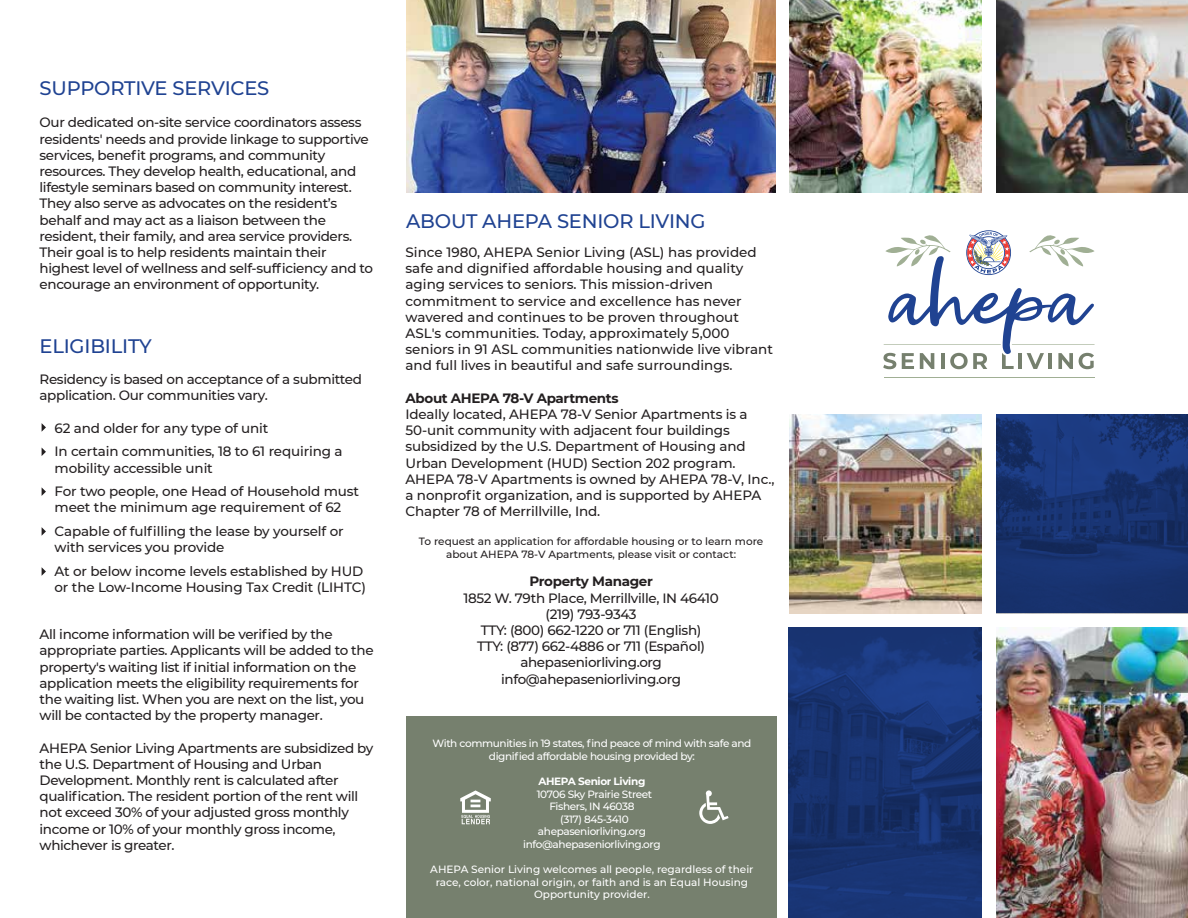
<style>
.page{position:relative;width:1188px;height:918px;background:#fff}
.page>*{position:absolute;margin:0;border:0;box-sizing:border-box;transform-origin:0 0}
.t1{font:500 19.5px "Montserrat";letter-spacing:-.01em;color:#204392}
.t2{font:500 13.5px/16.2px "Montserrat";letter-spacing:-.025em;color:#231f20}
.t3{font:500 13.5px/16.2px "Montserrat";color:#231f20}
.t4{font:700 13.5px "Montserrat";letter-spacing:-.025em;color:#231f20}
.t5{font:500 10.5px/12.6px "Montserrat";letter-spacing:-.035em;color:#fff;text-align:center}
.t6{font:500 10.5px/12.6px "Montserrat";color:#fff;text-align:center}
.t7{font:500 10.5px/12.6px "Montserrat";color:#231f20;text-align:center}
.t8{font:700 10.5px "Montserrat";letter-spacing:-.035em;color:#fff}
</style>
<div class="page">
<img style="left:406px;top:0;width:369px;height:192px">
<div style="left:406px;top:717px;width:371px;height:201px;background:#76806e"></div>
<svg style="left:42px;top:423px;width:4px;height:9px"></svg>
<svg style="left:42px;top:448px;width:4px;height:8px"></svg>
<svg style="left:42px;top:488px;width:4px;height:8px"></svg>
<svg style="left:42px;top:527px;width:4px;height:9px"></svg>
<svg style="left:42px;top:567px;width:4px;height:9px"></svg>
<img style="left:788px;top:627px;width:194px;height:291px">
<img style="left:997px;top:415px;width:191px;height:198px">
<hr style="left:884px;top:377px;width:211px;height:1px;background:#a0af94">
<svg style="left:883px;top:230px;width:212px;height:139px"></svg>
<img style="left:789px;top:0;width:193px;height:192px">
<img style="left:789px;top:415px;width:193px;height:198px">
<img style="left:997px;top:0;width:191px;height:192px">
<img style="left:997px;top:627px;width:191px;height:291px">
<svg style="left:699px;top:790px;width:30px;height:34px"></svg>
<svg style="left:460px;top:790px;width:31px;height:34px"></svg>
<h1 class="t1" style="left:40px;top:75px;width:231px">SUPPORTIVE SERVICES</h1>
<p class="t2" style="left:40px;top:114px;width:335px">Our dedicated on-site service coordinators assess residents' needs and provide linkage to supportive services, benefit programs, and community resources. They develop health, educational, and lifestyle seminars based on community interest.<br>They also serve as advocates on the resident’s behalf and may act as a liaison between the resident, their family, and area service providers.<br>Their goal is to help residents maintain their highest level of wellness and self-sufficiency and to encourage an environment of opportunity.</p>
<h1 class="t1" style="left:40px;top:332px;width:114px">ELIGIBILITY</h1>
<p class="t2" style="left:40px;top:370px;width:324px">Residency is based on acceptance of a submitted application. Our communities vary.</p>
<p class="t2" style="left:55px;top:415px;width:289px;line-height:23.7px">62 and older for any type of unit<br>In certain communities, 18 to 61 requiring a</p>
<p class="t2" style="left:55px;top:455px;width:306px;line-height:23.7px">mobility accessible unit<br>For two people, one Head of Household must</p>
<p class="t2" style="left:55px;top:495px;width:291px;line-height:23.7px">meet the minimum age requirement of 62<br>Capable of fulfilling the lease by yourself or</p>
<p class="t2" style="left:55px;top:535px;width:310px;line-height:23.7px">with services you provide<br>At or below income levels established by HUD</p>
<p class="t2" style="left:55px;top:579px;width:313px">or the Low-Income Housing Tax Credit (LIHTC)</p>
<p class="t2" style="left:40px;top:626px;width:336px">All income information will be verified by the appropriate parties. Applicants will be added to the property's waiting list if initial information on the application meets the eligibility requirements for the waiting list. When you are next on the list, you will be contacted by the property manager.</p>
<p class="t2" style="left:40px;top:739px;width:335px">AHEPA Senior Living Apartments are subsidized by the U.S. Department of Housing and Urban Development. Monthly rent is calculated after qualification. The resident portion of the rent will not exceed 30% of your adjusted gross monthly income or 10% of your monthly gross income, whichever is greater.</p>
<h1 class="t1" style="left:406px;top:207px;width:301px">ABOUT AHEPA SENIOR LIVING</h1>
<p class="t3" style="left:406px;top:244px;width:369px">Since 1980, AHEPA Senior Living (ASL) has provided safe and dignified affordable housing and quality aging services to seniors. This mission-driven commitment to service and excellence has never wavered and continues to be proven throughout ASL's communities. Today, approximately 5,000 seniors in 91 ASL communities nationwide live vibrant and full lives in beautiful and safe surroundings.</p>
<p class="t4" style="left:406px;top:388px;width:215px">About AHEPA 78-V Apartments</p>
<p class="t2" style="left:406px;top:406px;width:371px">Ideally located, AHEPA 78-V Senior Apartments is a 50-unit community with adjacent four buildings subsidized by the U.S. Department of Housing and Urban Development (HUD) Section 202 program.<br>AHEPA 78-V Apartments is owned by AHEPA 78-V, Inc., a nonprofit organization, and is supported by AHEPA Chapter 78 of Merrillville, Ind.</p>
<p class="t7" style="left:419px;top:535px;width:346px">To request an application for affordable housing or to learn more about AHEPA 78-V Apartments, please visit or contact:</p>
<p class="t4" style="left:529px;top:572px;width:125px">Property Manager</p>
<p class="t2" style="left:463px;top:589px;width:257px;text-align:center">1852 W. 79th Place, Merrillville, IN 46410 (219) 793-9343<br>TTY: (800) 662-1220 or 711 (English)<br>TTY: (877) 662-4886 or 711 (Español) ahepaseniorliving.org info@ahepaseniorliving.org</p>
<p class="t5" style="left:432px;top:737px;width:320px">With communities in 19 states, find peace of mind with safe and dignified affordable housing provided by:</p>
<p class="t8" style="left:538px;top:774px;width:108px">AHEPA Senior Living</p>
<p class="t5" style="left:523px;top:787px;width:139px">10706 Sky Prairie Street<br>Fishers, IN 46038<br>(317) 845-3410 ahepaseniorliving.org info@ahepaseniorliving.org</p>
<p class="t6" style="left:430px;top:863px;width:325px">AHEPA Senior Living welcomes all people, regardless of their race, color, national origin, or faith and is an Equal Housing<br>Opportunity provider.</p>
</div>
